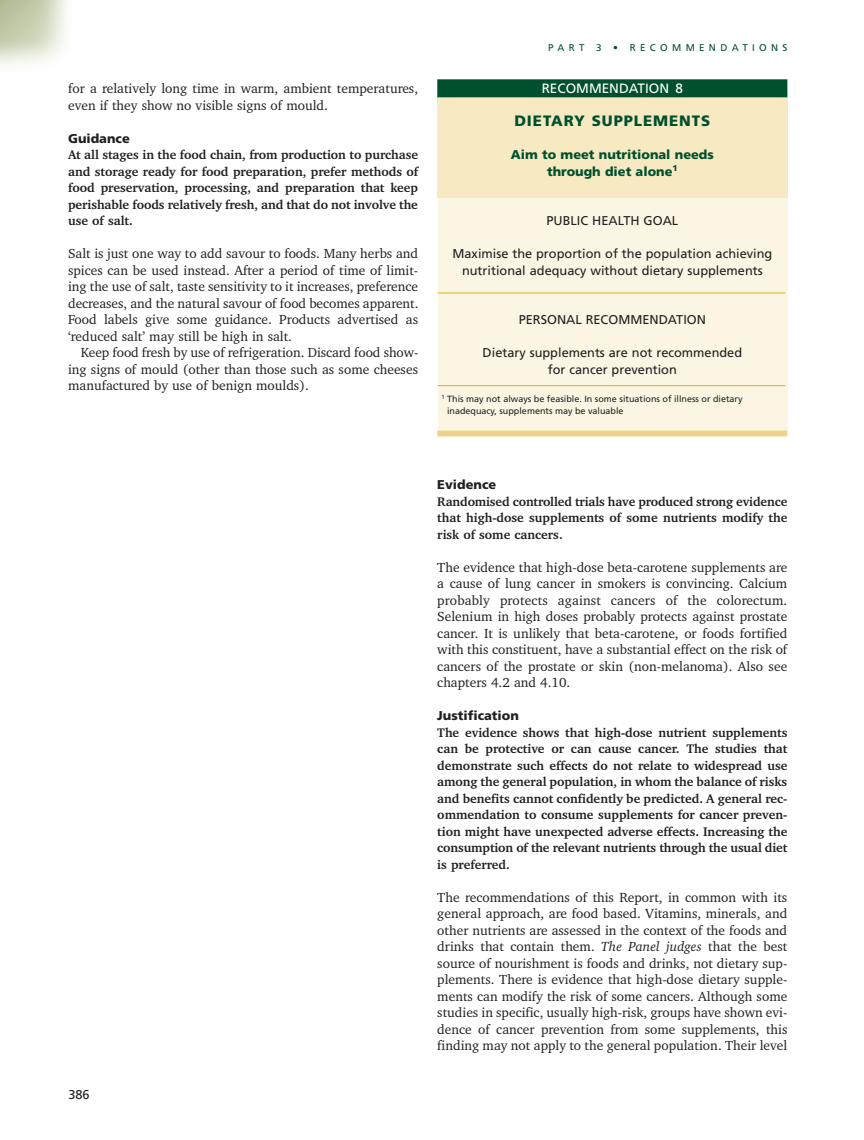
<style>
.page{position:relative;width:864px;height:1140px;background:#fff}
.page>*{position:absolute;margin:0;border:0;box-sizing:border-box;transform-origin:0 0}
.t1{font:900 15px "Frutiger";letter-spacing:.06em;color:#00502e}
.t2{font:13.5px/16.5px "Charter IT Cby BT";color:#231f20;text-align:justify}
.t3{font:13.5px "Frutiger";color:#fff}
.t4{font:700 12.75px/16.5px "Charter IT Cby BT";letter-spacing:-.005em;color:#231f20;text-align:justify}
.t5{font:12.75px/16.5px "Frutiger";color:#231f20;text-align:center}
.t6{font:900 12.75px/16.5px "Frutiger";color:#00502e;text-align:center}
.t7{font:900 12.75px "Frutiger";color:#231f20}
.t8{font:9.75px "Frutiger";letter-spacing:.445em;color:#00502e}
.t9{font:9px/12px "Frutiger";color:#231f20}
.s1{font-style:italic}
</style>
<div class="page">
<div style="left:437px;top:98px;width:350px;height:334px;background:#fbf5e4"></div>
<div style="left:437px;top:94px;width:350px;height:104px;background:#f7e9c1"></div>
<hr style="left:437px;top:293px;width:348px;height:1px;background:#deb308">
<hr style="left:437px;top:385px;width:348px;height:1px;background:#deb308">
<div style="left:437px;top:79px;width:350px;height:18px;background:#00502e"></div>
<div style="left:437px;top:430px;width:350px;height:6px;background:#eed48a"></div>
<p class="t2" style="left:68px;top:81px;width:351px">for a relatively long time in warm, ambient temperatures, even if they show no visible signs of mould.</p>
<p class="t7" style="left:68px;top:133px;width:63px">Guidance</p>
<p class="t4" style="left:68px;top:147px;width:351px">At all stages in the food chain, from production to purchase and storage ready for food preparation, prefer methods of food preservation, processing, and preparation that keep perishable foods relatively fresh, and that do not involve the use of salt.</p>
<p class="t2" style="left:68px;top:246px;width:352px">Salt is just one way to add savour to foods. Many herbs and spices can be used instead. After a period of time of limit&shy;ing the use of salt, taste sensitivity to it increases, preference decreases, and the natural savour of food becomes apparent.<br>Food labels give some guidance. Products advertised as ‘reduced salt’ may still be high in salt.</p>
<p class="t2" style="left:68px;top:345px;width:352px;text-indent:13px">Keep food fresh by use of refrigeration. Discard food show&shy;ing signs of mould (other than those such as some cheeses manufactured by use of benign moulds).</p>
<p class="t8" style="left:548px;top:44px;width:241px">PART 3 • RECOMMENDATIONS</p>
<p class="t3" style="left:541px;top:83px;width:143px">RECOMMENDATION 8</p>
<p class="t1" style="left:514px;top:115px;width:197px">DIETARY SUPPLEMENTS</p>
<p class="t6" style="left:510px;top:147px;width:204px">Aim to meet nutritional needs through diet alone<sup>1</sup></p>
<p class="t5" style="left:546px;top:213px;width:133px">PUBLIC HEALTH GOAL</p>
<p class="t5" style="left:452px;top:246px;width:321px">Maximise the proportion of the population achieving nutritional adequacy without dietary supplements</p>
<p class="t5" style="left:518px;top:312px;width:189px">PERSONAL RECOMMENDATION</p>
<p class="t5" style="left:482px;top:345px;width:261px">Dietary supplements are not recommended for cancer prevention</p>
<p class="t9" style="left:447px;top:394px;width:297px;text-indent:-5px"><sup>1</sup> This may not always be feasible. In some situations of illness or dietary inadequacy, supplements may be valuable</p>
<p class="t5" style="left:68px;top:1087px;width:23px">386</p>
<p class="t7" style="left:437px;top:479px;width:60px">Evidence</p>
<p class="t4" style="left:437px;top:494px;width:351px">Randomised controlled trials have produced strong evidence that high-dose supplements of some nutrients modify the risk of some cancers.</p>
<p class="t2" style="left:437px;top:560px;width:351px">The evidence that high-dose beta-carotene supplements are a cause of lung cancer in smokers is convincing. Calcium probably protects against cancers of the colorectum.<br>Selenium in high doses probably protects against prostate cancer. It is unlikely that beta-carotene, or foods fortified with this constituent, have a substantial effect on the risk of cancers of the prostate or skin (non-melanoma). Also see chapters 4.2 and 4.10.</p>
<p class="t7" style="left:437px;top:710px;width:83px">Justification</p>
<p class="t4" style="left:437px;top:725px;width:351px">The evidence shows that high-dose nutrient supplements can be protective or can cause cancer. The studies that demonstrate such effects do not relate to widespread use among the general population, in whom the balance of risks and benefits cannot confidently be predicted. A general rec&shy;ommendation to consume supplements for cancer preven&shy;tion might have unexpected adverse effects. Increasing the consumption of the relevant nutrients through the usual diet is preferred.</p>
<p class="t2" style="left:437px;top:890px;width:351px">The recommendations of this Report, in common with its general approach, are food based. Vitamins, minerals, and other nutrients are assessed in the context of the foods and drinks that contain them. <span class="s1">The Panel judges</span> that the best source of nourishment is foods and drinks, not dietary sup&shy;plements. There is evidence that high-dose dietary supple&shy;ments can modify the risk of some cancers. Although some studies in specific, usually high-risk, groups have shown evi&shy;dence of cancer prevention from some supplements, this finding may not apply to the general population. Their level</p>
</div>
